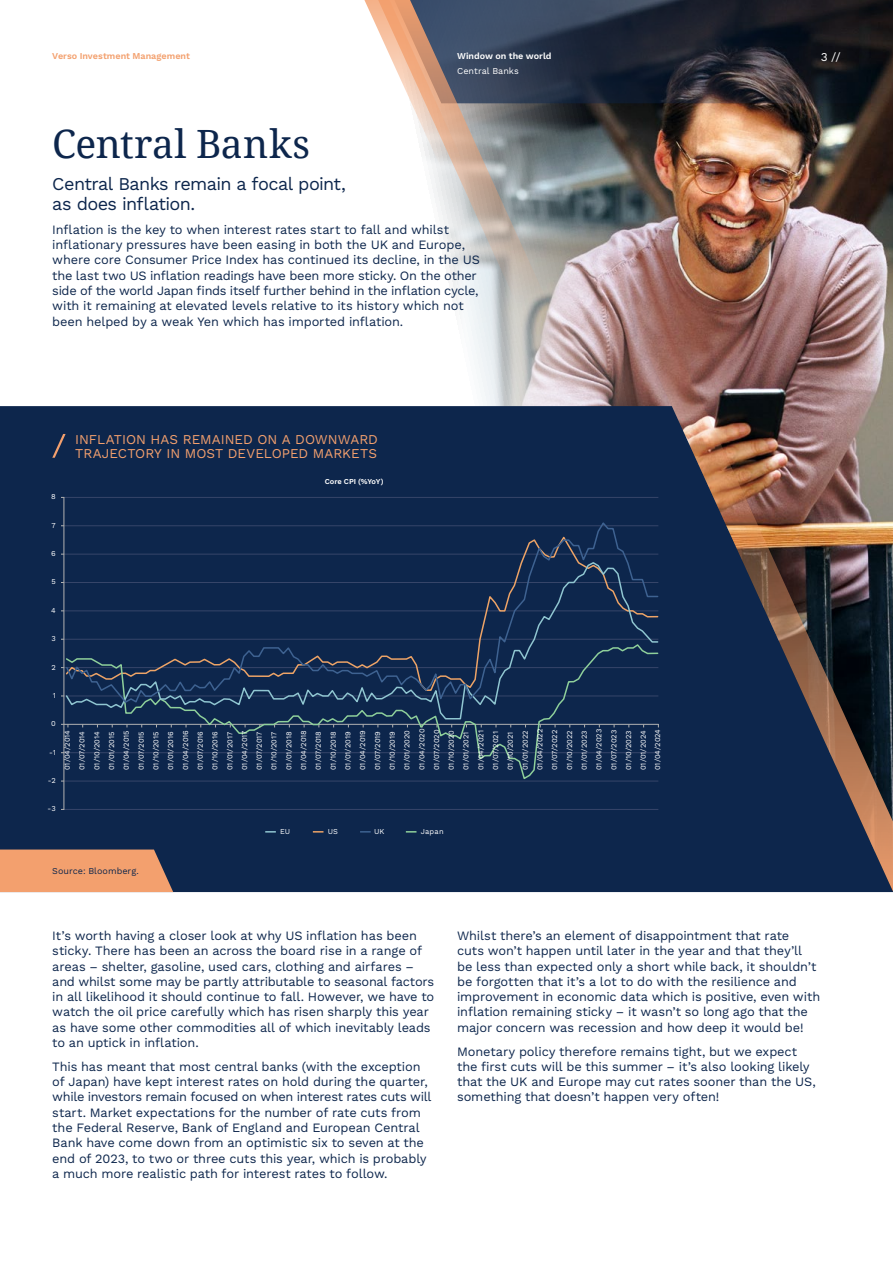
<style>
.page{position:relative;width:893px;height:1263px;background:#fff}
.page>*{position:absolute;margin:0;border:0;box-sizing:border-box;transform-origin:0 0}
.t1{font:39px "Droid Serif";letter-spacing:-.005em;color:#0d264c}
.t2{font:18px/19.8px "Work Sans";letter-spacing:-.035em;color:#0d264c}
.t3{font:13.5px/13.5px "Work Sans";color:#f3a06e}
.t4{font:12.75px/15.3px "Work Sans";letter-spacing:-.01em;color:#0d264c}
.t5{font:12px "Work Sans";color:#fff}
.t6{font:600 9px "Work Sans";color:#f3a06e}
.t7{font:9px "Work Sans";letter-spacing:.005em;color:#0d264c}
.t8{font:600 9px "Work Sans";color:#fff}
.t9{font:9px "Work Sans";letter-spacing:.005em;color:#fff}
.t10{font:7.5px/14.7px "Work Sans";letter-spacing:.01em;color:#fff}
.t11{font:600 7.5px "Work Sans";color:#fff}
</style>
<div class="page">
<img style="left:476px;top:103px;width:417px;height:303px">
<div style="left:0;top:406px;width:596px;height:486px;background:#0d264c"></div>
<hr style="left:64px;top:781px;width:594px;height:1px;background:#364569">
<hr style="left:64px;top:809px;width:594px;height:1px;background:#364569">
<hr style="left:64px;top:497px;width:594px;height:1px;background:#364569">
<hr style="left:64px;top:497px;width:1px;height:312px;background:#b2b2b2">
<svg style="left:65px;top:720px;width:531px;height:61px;background:#132c4f"></svg>
<svg style="left:65px;top:704px;width:531px;height:16px;background:#142f51"></svg>
<svg style="left:65px;top:521px;width:531px;height:183px;background:#132b50"></svg>
<img style="left:596px;top:241px;width:297px;height:651px">
<svg style="left:571px;top:0;width:322px;height:103px;background:#20232c"></svg>
<svg style="left:434px;top:0;width:137px;height:353px;background:#94989d"></svg>
<svg style="left:364px;top:0;width:115px;height:197px"></svg>
<svg style="left:0;top:849px;width:173px;height:43px;background:#e3976b"></svg>
<svg style="left:52px;top:434px;width:14px;height:24px"></svg>
<p class="t6" style="left:52px;top:51px;width:139px">Verso Investment Management</p>
<p class="t5" style="left:821px;top:50px;width:21px">3 //</p>
<p class="t8" style="left:457px;top:51px;width:96px">Window on the world</p>
<p class="t9" style="left:457px;top:66px;width:63px">Central Banks</p>
<h1 class="t1" style="left:52px;top:117px;width:259px">Central Banks</h1>
<h2 class="t2" style="left:52px;top:175px;width:295px">Central Banks remain a focal point, as does inflation.</h2>
<p class="t4" style="left:52px;top:222px;width:429px">Inflation is the key to when interest rates start to fall and whilst inflationary pressures have been easing in both the UK and Europe, where core Consumer Price Index has continued its decline, in the US the last two US inflation readings have been more sticky. On the other side of the world Japan finds itself further behind in the inflation cycle, with it remaining at elevated levels relative to its history which not been helped by a weak Yen which has imported inflation.</p>
<p class="t3" style="left:75px;top:433px;width:304px">INFLATION HAS REMAINED ON A DOWNWARD<br>TRAJECTORY IN MOST DEVELOPED MARKETS</p>
<p class="t10" style="left:51px;top:490px;width:6px">8</p>
<p class="t10" style="left:52px;top:518px;width:6px">7</p>
<p class="t10" style="left:51px;top:546px;width:6px">6</p>
<p class="t10" style="left:51px;top:575px;width:6px">5</p>
<p class="t10" style="left:51px;top:603px;width:6px">4</p>
<p class="t10" style="left:51px;top:632px;width:6px">3</p>
<p class="t10" style="left:51px;top:660px;width:6px">2</p>
<p class="t11" style="left:325px;top:477px;width:60px">Core CPI (%YoY)</p>
<p class="t10" style="left:53px;top:688px;width:5px">1</p>
<p class="t10" style="left:51px;top:717px;width:6px">0</p>
<p class="t10" style="left:49px;top:745px;width:8px">-1</p>
<p class="t10" style="left:48px;top:773px;width:10px">-2</p>
<p class="t10" style="left:60px;top:770px;width:42px;rotate:-90deg">01/04/2014<br>01/07/2014<br>01/10/2014<br>01/01/2015<br>01/04/2015<br>01/07/2015<br>01/10/2015</p>
<p class="t10" style="left:164px;top:770px;width:43px;rotate:-90deg">01/01/2016<br>01/04/2016<br>01/07/2016<br>01/10/2016<br>01/01/2017<br>01/04/2017<br>01/07/2017<br>01/10/2017<br>01/01/2018<br>01/04/2018<br>01/07/2018<br>01/10/2018<br>01/01/2019<br>01/04/2019<br>01/07/2019<br>01/10/2019<br>01/01/2020<br>01/04/2020<br>01/07/2020<br>01/10/2020<br>01/01/2021<br>01/04/2021<br>01/07/2021<br>01/10/2021<br>01/01/2022<br>01/04/2022<br>01/07/2022<br>01/10/2022<br>01/01/2023<br>01/04/2023<br>01/07/2023<br>01/10/2023<br>01/01/2024<br>01/04/2024</p>
<p class="t10" style="left:48px;top:802px;width:10px">-3</p>
<p class="t10" style="left:280px;top:825px;width:12px">EU</p>
<p class="t10" style="left:328px;top:825px;width:12px">US</p>
<p class="t10" style="left:374px;top:825px;width:12px">UK</p>
<p class="t10" style="left:421px;top:824px;width:24px">Japan</p>
<p class="t7" style="left:52px;top:866px;width:88px">Source: Bloomberg.</p>
<p class="t4" style="left:52px;top:928px;width:383px">It’s worth having a closer look at why US inflation has been sticky. There has been an across the board rise in a range of areas – shelter, gasoline, used cars, clothing and airfares – and whilst some may be partly attributable to seasonal factors in all likelihood it should continue to fall. However, we have to watch the oil price carefully which has risen sharply this year as have some other commodities all of which inevitably leads to an uptick in inflation.</p>
<p class="t4" style="left:52px;top:1059px;width:381px">This has meant that most central banks (with the exception of Japan) have kept interest rates on hold during the quarter, while investors remain focused on when interest rates cuts will start. Market expectations for the number of rate cuts from the Federal Reserve, Bank of England and European Central Bank have come down from an optimistic six to seven at the end of 2023, to two or three cuts this year, which is probably a much more realistic path for interest rates to follow.</p>
<p class="t4" style="left:457px;top:928px;width:365px">Whilst there’s an element of disappointment that rate<br>cuts won’t happen until later in the year and that they’ll be less than expected only a short while back, it shouldn’t be forgotten that it’s a lot to do with the resilience and improvement in economic data which is positive, even with inflation remaining sticky – it wasn’t so long ago that the major concern was recession and how deep it would be!</p>
<p class="t4" style="left:457px;top:1044px;width:360px">Monetary policy therefore remains tight, but we expect the first cuts will be this summer – it’s also looking likely that the UK and Europe may cut rates sooner than the US, something that doesn’t happen very often!</p>
</div>
